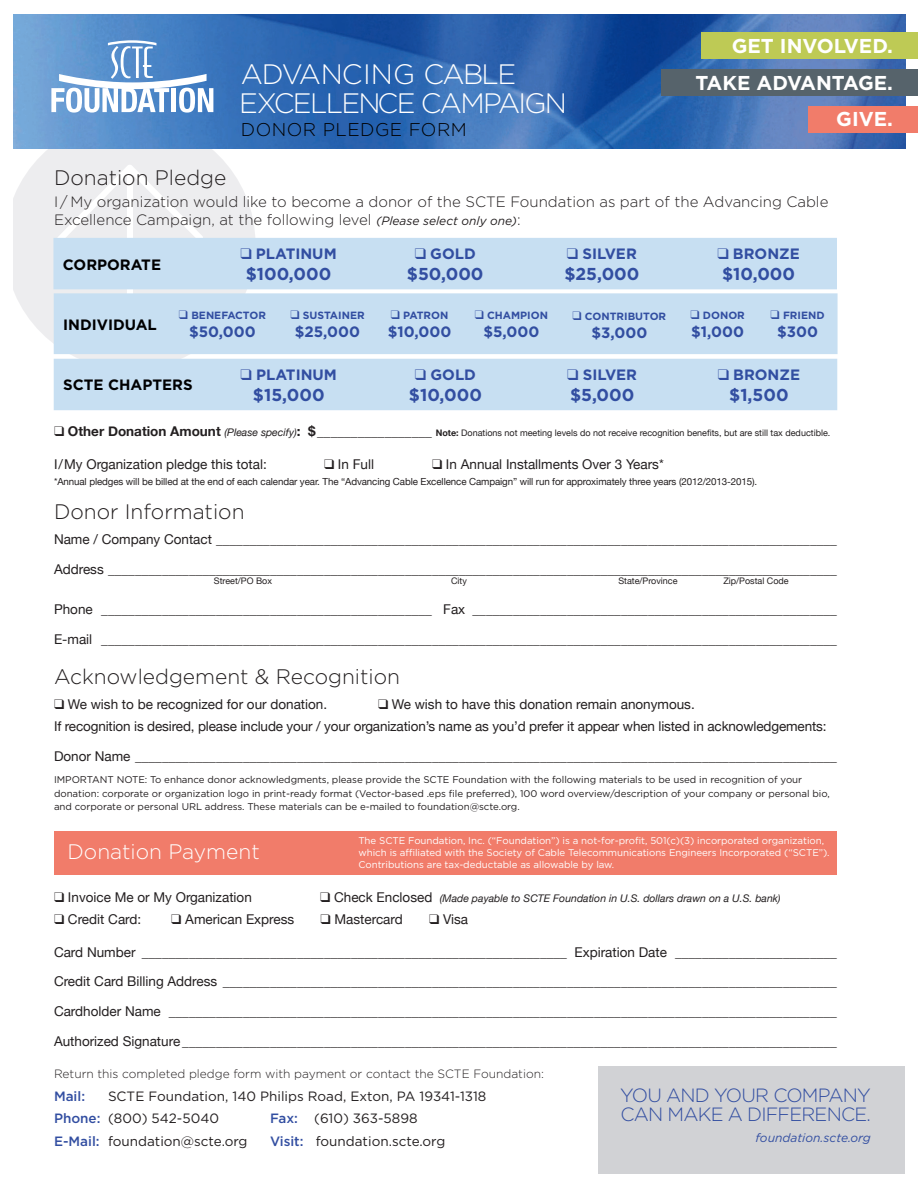
<style>
.page{position:relative;width:918px;height:1188px;background:#fff}
.page>*{position:absolute;margin:0;border:0;box-sizing:border-box;transform-origin:0 0}
.t1{font:300 28.05px/29px "Gotham";letter-spacing:-.06em;color:#fff}
.t2{font:300 21px "Gotham";color:#231f20}
.t3{font:300 21px "Gotham";color:#fff}
.t4{font:700 20.1px/36.6px "Gotham";color:#fff;text-align:right}
.t5{font:300 19.2px/18.1px "Gotham";letter-spacing:-.04em;color:#324ea1}
.t6{font:300 18.45px "Gotham";letter-spacing:.025em;color:#000001}
.t7{font:700 17.25px "Gotham";color:#324ea1}
.t8{font:300 15px/18px "Gotham";color:#231f20}
.t9{font:700 15px "Gotham";color:#324ea1}
.t10{font:700 15px "Gotham";color:#000001}
.t11{font:13.5px/29.7px "Helvetica Neue";color:#231f20}
.t12{font:13.5px/22.5px "Gotham";color:#231f20}
.t13{font:500 13.5px "Gotham";color:#324ea1}
.t14{font:italic 12.15px "Gotham";color:#324ea1}
.t15{font:300 12px "Gotham";color:#231f20}
.t16{font:italic 10.5px "Helvetica Neue";color:#231f20}
.t17{font:700 10.5px "Gotham";color:#324ea1}
.t18{font:9.75px/13.5px "Gotham";letter-spacing:-.005em;color:#231f20}
.t19{font:9.75px/12px "Gotham";letter-spacing:-.005em;color:#fff}
.t20{font:9.75px "Helvetica Neue";letter-spacing:-.01em;color:#231f20}
.t21{font:9px "Helvetica Neue";color:#231f20}
.s1{font-weight:400;font-style:italic;font-size:12px}
.s2{font-weight:700;font-size:13.5px}
.s3{font-style:italic;font-size:10.5px}
.s4{font-size:13.5px}
.s5{font-weight:700}
.s6{font-style:normal;font-size:13.5px}
.s7{font-weight:500;color:#324ea1}
</style>
<div class="page">
<div style="left:4px;top:119px;width:252px;height:251px;background:#ececee;border-radius:50%"></div>
<svg style="left:127px;top:289px;width:6px;height:4px"></svg>
<div style="left:0;top:108px;width:13px;height:315px;background:#fff"></div>
<img style="left:13px;top:15px;width:893px;height:133px">
<svg style="left:51px;top:40px;width:162px;height:73px"></svg>
<div style="left:54px;top:831px;width:783px;height:43px;background:#f17c6a"></div>
<div style="left:598px;top:1066px;width:306px;height:108px;background:#d1d2d5"></div>
<svg style="left:53px;top:161px;width:784px;height:128px"></svg>
<div style="left:54px;top:359px;width:783px;height:51px;background:#c7dff2"></div>
<div style="left:54px;top:293px;width:784px;height:61px;background:#c7dff2"></div>
<div style="left:661px;top:69px;width:257px;height:26px;background:#56636b"></div>
<div style="left:701px;top:32px;width:217px;height:27px;background:#beca55"></div>
<div style="left:809px;top:106px;width:109px;height:26px;background:#f17c6a"></div>
<h1 class="t1" style="left:239px;top:59px;width:329px">Adva ncing CABLE<br>ExceLlence Campaign</h1>
<h3 class="t6" style="left:241px;top:118px;width:95px">DONOR Ple</h3>
<h3 class="t6" style="left:360px;top:118px;width:108px">dge form</h3>
<h3 class="t4" style="left:695px;top:27px;width:199px">GET I NVOLVED.<br>TAKE ADVANTAGE.<br>GIVE.</h3>
<h2 class="t2" style="left:54px;top:164px;width:174px">Donation Pledge</h2>
<p class="t8" style="left:54px;top:193px;width:776px">I / My organization would like to become a donor of the SCTE Foundation as part of the Advancing Cable<br>Excellence Campaign, at the following level <span class="s1">(Please select only one)</span>:</p>
<p class="t10" style="left:63px;top:254px;width:100px">CORPORATE</p>
<p class="t10" style="left:63px;top:314px;width:95px">I NDIVIDUAL</p>
<p class="t9" style="left:240px;top:244px;width:98px">❑ PLATINUM</p>
<p class="t7" style="left:246px;top:262px;width:87px">$100,000</p>
<p class="t17" style="left:179px;top:309px;width:89px">❑ BENEFACTOR</p>
<p class="t9" style="left:189px;top:322px;width:68px">$50,000</p>
<p class="t17" style="left:290px;top:309px;width:76px">❑ SUSTAINER</p>
<p class="t9" style="left:295px;top:322px;width:67px">$25,000</p>
<p class="t10" style="left:63px;top:375px;width:130px">SCTE CHAPTERS</p>
<p class="t9" style="left:241px;top:365px;width:98px">❑ PLATINUM</p>
<p class="t7" style="left:253px;top:383px;width:73px">$15,000</p>
<p class="t9" style="left:415px;top:244px;width:63px">❑ GOLD</p>
<p class="t7" style="left:407px;top:262px;width:78px">$50,000</p>
<p class="t9" style="left:567px;top:244px;width:71px">❑ SILVER</p>
<p class="t7" style="left:564px;top:262px;width:77px">$25,000</p>
<p class="t17" style="left:391px;top:309px;width:59px">❑ PATRON</p>
<p class="t9" style="left:388px;top:322px;width:65px">$10,000</p>
<p class="t17" style="left:475px;top:309px;width:75px">❑ CHAMPION</p>
<p class="t9" style="left:483px;top:322px;width:57px">$5,000</p>
<p class="t17" style="left:573px;top:309px;width:95px">❑ CONTRIBUTOR</p>
<p class="t9" style="left:591px;top:322px;width:57px">$3,000</p>
<p class="t9" style="left:415px;top:365px;width:63px">❑ GOLD</p>
<p class="t7" style="left:409px;top:383px;width:75px">$10,000</p>
<p class="t9" style="left:567px;top:365px;width:71px">❑ SILVER</p>
<p class="t7" style="left:570px;top:383px;width:66px">$5,000</p>
<p class="t9" style="left:717px;top:244px;width:84px">❑ BRONZE</p>
<p class="t7" style="left:722px;top:262px;width:75px">$10,000</p>
<p class="t17" style="left:690px;top:309px;width:56px">❑ DONOR</p>
<p class="t9" style="left:691px;top:322px;width:54px">$1,000</p>
<p class="t17" style="left:771px;top:309px;width:55px">❑ FRIEND</p>
<p class="t9" style="left:777px;top:322px;width:42px">$300</p>
<p class="t9" style="left:718px;top:365px;width:84px">❑ BRONZE</p>
<p class="t7" style="left:729px;top:383px;width:61px">$1,500</p>
<p class="t21" style="left:54px;top:425px;width:778px">❑ <span class="s2">Other Donation Amount</span> <span class="s3">(Please specify)</span><span class="s2">: $</span><span class="s4">_________________</span> <span class="s5">Note:</span> Donations not meeting levels do not receive recognition benefits, but are still tax deductible.</p>
<p class="t11" style="left:54px;top:448px;width:214px">I/My Organization pledge this total:</p>
<p class="t11" style="left:324px;top:448px;width:52px">❑ In Full</p>
<p class="t11" style="left:432px;top:448px;width:233px">❑ In Annual Installments Over 3 Years*</p>
<p class="t20" style="left:54px;top:474px;width:705px">*Annual pledges will be billed at the end of each calendar year. The “Advancing Cable Excellence Campaign” will run for approximately three years (2012/2013-2015).</p>
<h2 class="t2" style="left:54px;top:499px;width:192px">Donor I nformation</h2>
<p class="t11" style="left:54px;top:523px;width:784px">Name / Company Contact ____________________________________________________________________________________________<br>Address ____________________________________________________________________________________________________________</p>
<p class="t21" style="left:214px;top:573px;width:60px">Street/PO Box</p>
<p class="t21" style="left:451px;top:573px;width:17px">City</p>
<p class="t21" style="left:618px;top:573px;width:61px">State/Province</p>
<p class="t21" style="left:723px;top:573px;width:67px">Zip/Postal Code</p>
<p class="t11" style="left:54px;top:593px;width:784px">Phone _________________________________________________ Fax ______________________________________________________<br>E-mail _____________________________________________________________________________________________________________</p>
<h2 class="t2" style="left:54px;top:664px;width:348px">Acknowledgement &amp; Recognition</h2>
<p class="t11" style="left:54px;top:688px;width:275px">❑ We wish to be recognized for our donation.</p>
<p class="t11" style="left:54px;top:692px;width:774px;line-height:22.5px;text-indent:324px">❑ We wish to have this donation remain anonymous.<br>If recognition is desired, please include your / your organization’s name as you’d prefer it appear when listed in acknowledgements:</p>
<p class="t11" style="left:54px;top:740px;width:784px">Donor Name ________________________________________________________________________________________________________</p>
<p class="t18" style="left:54px;top:773px;width:777px">IMPORTANT NOTE: To enhance donor acknowledgments, please provide the SCTE Foundation with the following materials to be used in recognition of your donation: corporate or organization logo in print-ready format (Vector-based .eps file preferred), 100 word overview/description of your company or personal bio, and corporate or personal URL address. These materials can be e-mailed to foundation@scte.org.</p>
<p class="t19" style="left:359px;top:834px;width:473px">The SCTE Foundation, Inc. (“Foundation”) is a not-for-profit, 501(c)(3) incorporated organization, which is affiliated with the Society of Cable Telecommunications Engineers Incorporated (“SCTE”).<br>Contributions are tax-deductable as allowable by law.</p>
<h2 class="t3" style="left:68px;top:838px;width:194px">Donation Payment</h2>
<p class="t11" style="left:54px;top:881px;width:199px">❑ Invoice Me or My Organization</p>
<p class="t16" style="left:320px;top:889px;width:462px">❑ <span class="s6">Check Enclosed</span> (Made payable to SCTE Foundation in U.S. dollars drawn on a U.S. bank)</p>
<p class="t11" style="left:54px;top:904px;width:89px">❑ Credit Card:</p>
<p class="t11" style="left:171px;top:904px;width:125px">❑ American Express</p>
<p class="t11" style="left:321px;top:904px;width:84px">❑ Mastercard</p>
<p class="t11" style="left:429px;top:904px;width:41px">❑ Visa</p>
<p class="t11" style="left:54px;top:936px;width:784px">Card Number _______________________________________________________________ Expiration Date ________________________<br>Credit Card Billing Address ___________________________________________________________________________________________</p>
<p class="t11" style="left:54px;top:995px;width:784px">Cardholder Name ___________________________________________________________________________________________________</p>
<p class="t11" style="left:54px;top:1025px;width:784px">Authorized Signature _________________________________________________________________________________________________</p>
<p class="t15" style="left:54px;top:1067px;width:491px">Return this completed pledge form with payment or contact the SCTE Foundation:</p>
<p class="t13" style="left:54px;top:1087px;width:33px">Mail:</p>
<p class="t12" style="left:54px;top:1085px;width:434px;text-indent:54px">SCTE Foundation, 140 Philips Road, Exton, PA 19341-1318<br><span class="s7">Phone:</span> (800) 542-5040</p>
<p class="t12" style="left:270px;top:1107px;width:149px"><span class="s7">Fax:</span> (610) 363-5898</p>
<p class="t12" style="left:54px;top:1130px;width:195px"><span class="s7">E-Mail:</span> foundation@scte.org</p>
<p class="t12" style="left:270px;top:1130px;width:177px"><span class="s7">Visit:</span> foundation.scte.org</p>
<h3 class="t5" style="left:620px;top:1086px;width:250px">You and your company can make a differe</h3>
<h3 class="t5" style="left:827px;top:1104px;width:46px">nce.</h3>
<p class="t14" style="left:756px;top:1130px;width:117px">foundation.scte.org</p>
</div>
